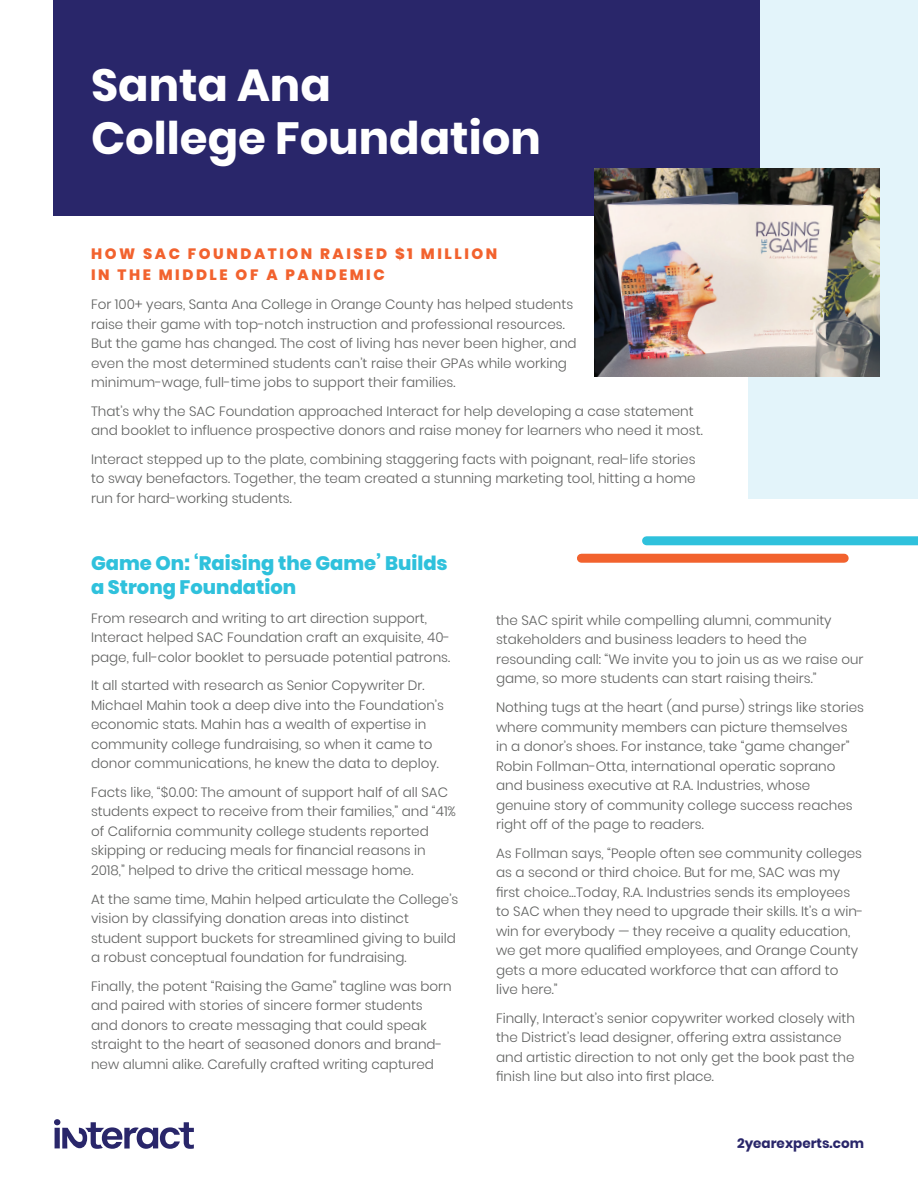
<style>
.page{position:relative;width:918px;height:1188px;background:#fff}
.page>*{position:absolute;margin:0;border:0;box-sizing:border-box;transform-origin:0 0}
.t1{font:700 45px/52.5px "Poppins";color:#fff}
.t2{font:800 19.5px/24px "Poppins";color:#2fc1dc}
.t3{font:800 15px/21px "Poppins";letter-spacing:.17em;color:#f2622e}
.t4{font:300 13.5px/19.5px "Poppins";color:#606160}
.t5{font:700 13.5px "Poppins";color:#29266a}
</style>
<div class="page">
<div style="left:748px;top:0;width:170px;height:499px;background:#e3f4fa"></div>
<svg style="left:54px;top:1119px;width:140px;height:30px"></svg>
<div style="left:581px;top:554px;width:263px;height:9px;background:#f2622e"></div>
<div style="left:647px;top:536px;width:271px;height:9px;background:#2fc1dc"></div>
<div style="left:53px;top:0;width:706px;height:216px;background:#29266a"></div>
<img style="left:595px;top:169px;width:284px;height:208px">
<h1 class="t1" style="left:91px;top:60px;width:451px">Santa Ana<br>College Foundation</h1>
<p class="t3" style="left:91px;top:244px;width:408px">HOW SAC FOUNDATION RAISED $1 MILLION<br>IN THE MIDDLE OF A PANDEMIC</p>
<p class="t4" style="left:91px;top:295px;width:487px">For 100+ years, Santa Ana College in Orange County has helped students raise their game with top-notch instruction and professional resources.<br>But the game has changed. The cost of living has never been higher, and even the most determined students can’t raise their GPAs while working minimum-wage, full-time jobs to support their families.</p>
<p class="t4" style="left:91px;top:401px;width:613px">That’s why the SAC Foundation approached Interact for help developing a case statement and booklet to influence prospective donors and raise money for learners who need it most.</p>
<p class="t4" style="left:91px;top:450px;width:606px;text-align:justify">Interact stepped up to the plate, combining staggering facts with poignant, real-life stories to sway benefactors. Together, the team created a stunning marketing tool, hitting a home run for hard-working students.</p>
<h2 class="t2" style="left:91px;top:551px;width:358px">Game On: ‘Raising the Game’ Builds a Strong Foundation</h2>
<p class="t4" style="left:91px;top:608px;width:361px">From research and writing to art direction support,<br>Interact helped SAC Foundation craft an exquisite, 40- page, full-color booklet to persuade potential patrons.</p>
<p class="t4" style="left:91px;top:676px;width:354px">It all started with research as Senior Copywriter Dr.<br>Michael Mahin took a deep dive into the Foundation’s economic stats. Mahin has a wealth of expertise in community college fundraising, so when it came to donor communications, he knew the data to deploy.</p>
<p class="t4" style="left:91px;top:783px;width:366px">Facts like, “$0.00: The amount of support half of all SAC students expect to receive from their families,” and “41% of California community college students reported skipping or reducing meals for financial reasons in 2018,” helped to drive the critical message home.</p>
<p class="t4" style="left:91px;top:889px;width:369px">At the same time, Mahin helped articulate the College’s vision by classifying donation areas into distinct student support buckets for streamlined giving to build a robust conceptual foundation for fundraising.</p>
<p class="t4" style="left:91px;top:976px;width:362px">Finally, the potent “Raising the Game” tagline was born and paired with stories of sincere former students and donors to create messaging that could speak straight to the heart of seasoned donors and brand&shy;new alumni alike. Carefully crafted writing captured</p>
<p class="t4" style="left:496px;top:610px;width:369px">the SAC spirit while compelling alumni, community stakeholders and business leaders to heed the resounding call: “We invite you to join us as we raise our game, so more students can start raising theirs.”</p>
<p class="t4" style="left:496px;top:698px;width:370px">Nothing tugs at the heart (and purse) strings like stories where community members can picture themselves<br>in a donor’s shoes. For instance, take “game changer” Robin Follman-Otta, international operatic soprano and business executive at R.A. Industries, whose genuine story of community college success reaches right off of the page to readers.</p>
<p class="t4" style="left:496px;top:843px;width:369px">As Follman says, “People often see community colleges as a second or third choice. But for me, SAC was my first choice…Today, R.A. Industries sends its employees to SAC when they need to upgrade their skills. It’s a win&shy;win for everybody — they receive a quality education, we get more qualified employees, and Orange County gets a more educated workforce that can afford to live here.”</p>
<p class="t4" style="left:496px;top:1008px;width:361px">Finally, Interact’s senior copywriter worked closely with the District’s lead designer, offering extra assistance and artistic direction to not only get the book past the finish line but also into first place.</p>
<p class="t5" style="left:737px;top:1135px;width:128px">2yearexperts.com</p>
</div>
